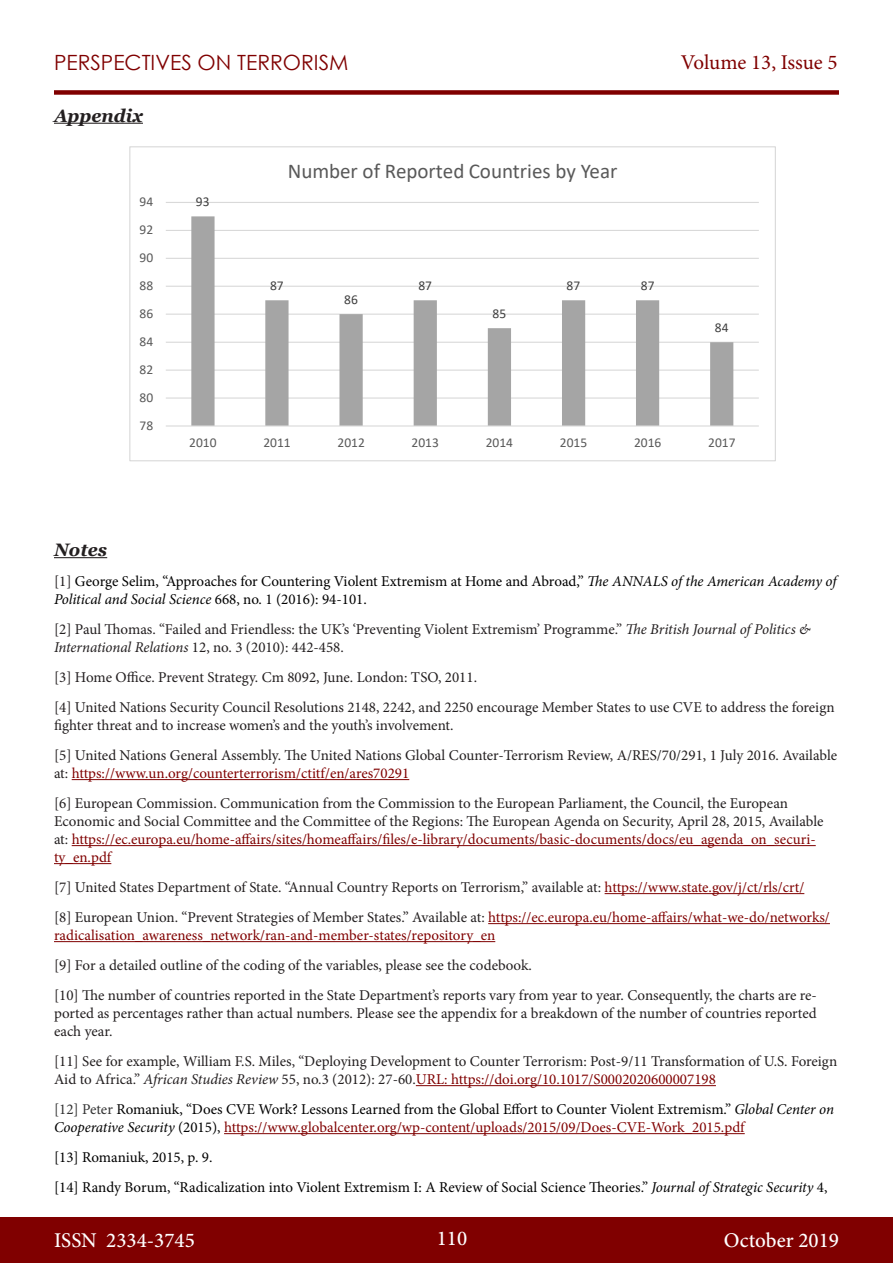
<style>
.page{position:relative;width:893px;height:1263px;background:#fff}
.page>*{position:absolute;margin:0;border:0;box-sizing:border-box;transform-origin:0 0}
.t1{font:21px "Calibri";color:#595959}
.t2{font:500 21px "Minion Pro";color:#fff}
.t3{font:21px "Century Gothic";color:#800000}
.t4{font:21px "Minion Pro";letter-spacing:-.005em;color:#800000}
.t5{font:italic 700 18px "Georgia";color:#231f20}
.Footnote_text{font:15px/18px "Minion Pro";color:#231f20}
.t6{font:15px/18px "Minion Pro";color:#000}
.t7{font:15px/18px "Minion Pro";letter-spacing:-.005em;color:#800000}
.t8{font:13.5px "Calibri";color:#595959}
.t9{font:13.5px "Calibri";color:#404040}
.s1{color:#231f20}
.s2{font-style:italic}
.s3{color:#800000}
.s4{color:#333}
</style>
<div class="page">
<div style="left:0;top:1217px;width:893px;height:46px;background:#800000"></div>
<div style="left:54px;top:90px;width:785px;height:5px;background:#800000"></div>
<hr style="left:54px;top:123px;width:89px;height:1px;background:#231f20">
<hr style="left:54px;top:557px;width:53px;height:1px;background:#231f20">
<hr style="left:72px;top:779px;width:337px;height:1px;background:#800000">
<hr style="left:72px;top:845px;width:744px;height:1px;background:#800000">
<hr style="left:54px;top:863px;width:57px;height:1px;background:#800000">
<hr style="left:605px;top:893px;width:199px;height:1px;background:#800000">
<hr style="left:488px;top:923px;width:342px;height:1px;background:#800000">
<hr style="left:54px;top:941px;width:441px;height:1px;background:#800000">
<hr style="left:416px;top:1085px;width:300px;height:1px;background:#800000">
<hr style="left:224px;top:1133px;width:521px;height:1px;background:#800000">
<hr style="left:166px;top:397px;width:593px;height:2px;background:#d9d9d9">
<hr style="left:166px;top:370px;width:593px;height:1px;background:#d9d9d9">
<hr style="left:166px;top:342px;width:593px;height:1px;background:#d9d9d9">
<hr style="left:166px;top:314px;width:593px;height:1px;background:#d9d9d9">
<hr style="left:166px;top:286px;width:593px;height:1px;background:#d9d9d9">
<hr style="left:166px;top:258px;width:593px;height:1px;background:#d9d9d9">
<hr style="left:166px;top:230px;width:593px;height:1px;background:#d9d9d9">
<hr style="left:166px;top:202px;width:593px;height:1px;background:#d9d9d9">
<svg style="left:191px;top:216px;width:542px;height:209px"></svg>
<hr style="left:166px;top:425px;width:593px;height:1px;background:#d9d9d9">
<h1 class="t3" style="left:54px;top:47px;width:296px">PERSPECTIVES ON TERRORISM</h1>
<h1 class="t4" style="left:681px;top:48px;width:158px">Volume 13, Issue 5</h1>
<p class="t5" style="left:54px;top:104px;width:90px">Appendix</p>
<p class="t8" style="left:140px;top:192px;width:15px">94</p>
<p class="t8" style="left:140px;top:220px;width:15px">92</p>
<p class="t8" style="left:140px;top:248px;width:15px">90</p>
<p class="t8" style="left:140px;top:276px;width:15px">88</p>
<p class="t8" style="left:140px;top:304px;width:15px">86</p>
<p class="t8" style="left:140px;top:332px;width:15px">84</p>
<p class="t8" style="left:140px;top:360px;width:15px">82</p>
<p class="t8" style="left:140px;top:388px;width:15px">80</p>
<p class="t8" style="left:140px;top:416px;width:15px">78</p>
<p class="t9" style="left:196px;top:192px;width:15px">93</p>
<p class="t1" style="left:288px;top:156px;width:331px">Number of Reported Countries by Year</p>
<p class="t9" style="left:270px;top:276px;width:15px">87</p>
<p class="t9" style="left:344px;top:290px;width:15px">86</p>
<p class="t9" style="left:418px;top:276px;width:15px">87</p>
<p class="t9" style="left:492px;top:304px;width:15px">85</p>
<p class="t9" style="left:567px;top:276px;width:15px">87</p>
<p class="t9" style="left:641px;top:276px;width:15px">87</p>
<p class="t9" style="left:715px;top:318px;width:15px">84</p>
<p class="t8" style="left:189px;top:433px;width:29px">2010</p>
<p class="t8" style="left:263px;top:433px;width:29px">2011</p>
<p class="t8" style="left:337px;top:433px;width:29px">2012</p>
<p class="t8" style="left:412px;top:433px;width:29px">2013</p>
<p class="t8" style="left:486px;top:433px;width:29px">2014</p>
<p class="t8" style="left:560px;top:433px;width:29px">2015</p>
<p class="t8" style="left:634px;top:433px;width:29px">2016</p>
<p class="t8" style="left:708px;top:433px;width:29px">2017</p>
<p class="t5" style="left:54px;top:538px;width:55px">Notes</p>
<p class="t6" style="left:54px;top:572px;width:784px"><span class="s1">[1]</span> George Selim, “Approaches for Countering Violent Extremism at Home and Abroad,” <span class="s2">The ANNALS of the American Academy of<br>Political and Social Science</span> 668, no. 1 (2016): 94-101.</p>
<p class="Footnote_text" style="left:54px;top:620px;width:758px">[2] Paul Thomas. “Failed and Friendless: the UK’s ‘Preventing Violent Extremism’ Programme.” <span class="s2">The British Journal of Politics &amp;<br>International Relations</span> 12, no. 3 (2010): 442-458.</p>
<p class="Footnote_text" style="left:54px;top:668px;width:425px">[3] Home Office. Prevent Strategy. Cm 8092, June. London: TSO, 2011.</p>
<p class="Footnote_text" style="left:54px;top:698px;width:782px">[4] United Nations Security Council Resolutions 2148, 2242, and 2250 encourage Member States to use CVE to address the foreign fighter threat and to increase women’s and the youth’s involvement.</p>
<p class="Footnote_text" style="left:54px;top:746px;width:785px">[5] United Nations General Assembly. The United Nations Global Counter-Terrorism Review, A/RES/70/291, 1 July 2016. Available at: <span class="s3">https://www.un.org/counterterrorism/ctitf/en/ares70291</span></p>
<p class="Footnote_text" style="left:54px;top:794px;width:771px">[6] European Commission. Communication from the Commission to the European Parliament, the Council, the European Economic and Social Committee and the Committee of the Regions: The European Agenda on Security, April 28, 2015, Available at: <span class="s3">https://ec.europa.eu/home-affairs/sites/homeaffairs/files/e-library/documents/basic-documents/docs/eu_agenda_on_securi&shy;ty_en.pdf</span></p>
<p class="Footnote_text" style="left:54px;top:878px;width:752px">[7] United States Department of State. “Annual Country Reports on Terrorism,” available at: <span class="s3">https://www.state.gov/j/ct/rls/crt/</span></p>
<p class="t7" style="left:54px;top:908px;width:777px"><span class="s1">[8] European Union. “Prevent Strategies of Member States.” Available at:</span> https://ec.europa.eu/home-affairs/what-we-do/networks/ radicalisation_awareness_network/ran-and-member-states/repository_en</p>
<p class="Footnote_text" style="left:54px;top:956px;width:479px">[9] For a detailed outline of the coding of the variables, please see the codebook.</p>
<p class="Footnote_text" style="left:54px;top:986px;width:764px;text-align:justify">[10] The number of countries reported in the State Department’s reports vary from year to year. Consequently, the charts are re&shy;ported as percentages rather than actual numbers. Please see the appendix for a breakdown of the number of countries reported each year.</p>
<p class="Footnote_text" style="left:54px;top:1052px;width:785px">[11] See for example, William F.S. Miles, “Deploying Development to Counter Terrorism: Post-9/11 Transformation of U.S. Foreign<br>Aid to Africa.” <span class="s2">African Studies Review</span> 55, no.3 (2012): 27-60.<span class="s3">URL: https://doi.org/10.1017/S0002020600007198</span></p>
<p class="t6" style="left:54px;top:1100px;width:782px"><span class="s4">[12] Peter</span> Romaniuk, “Does CVE Work? Lessons Learned from the Global Effort to Counter Violent Extremism.” <span class="s2">Global Center on<br>Cooperative Security</span> (2015), <span class="s3">https://www.globalcenter.org/wp-content/uploads/2015/09/Does-CVE-Work_2015.pdf</span></p>
<p class="t6" style="left:54px;top:1148px;width:160px">[13] Romaniuk, 2015, p. 9.</p>
<p class="t6" style="left:54px;top:1178px;width:775px">[14] Randy Borum, “Radicalization into Violent Extremism I: A Review of Social Science Theories.” <span class="s2">Journal of Strategic Security</span> 4,</p>
<h1 class="t2" style="left:54px;top:1226px;width:142px">ISSN 2334-3745</h1>
<h1 class="t2" style="left:437px;top:1224px;width:32px">110</h1>
<h1 class="t2" style="left:724px;top:1226px;width:117px">October 2019</h1>
</div>
